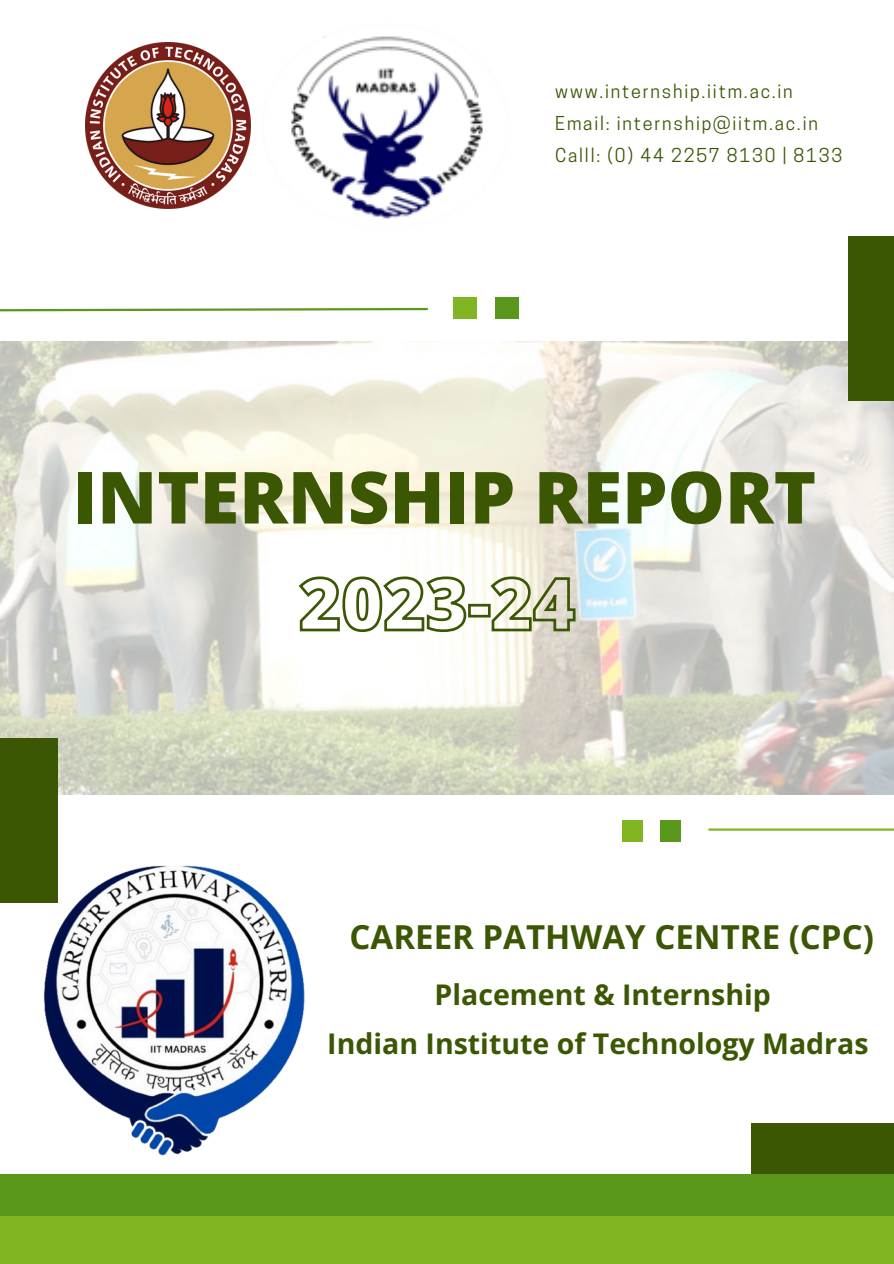
<style>
.page{position:relative;width:894px;height:1264px;background:#fff}
.page>*{position:absolute;margin:0;border:0;box-sizing:border-box;transform-origin:0 0}
.t1{font:800 72px "Open Sans";color:#3b5704}
.t2{font:700 33px "Open Sans";color:#3b5704}
.t3{font:700 28.5px "Open Sans";color:#3b5704}
.t4{font:18px "Cooper Hewitt";letter-spacing:.1em;color:#3b5704}
</style>
<div class="page">
<div style="left:750px;top:1123px;width:143px;height:140px;background:#3b5704"></div>
<div style="left:0;top:1208px;width:893px;height:55px;background:#81b622"></div>
<div style="left:0;top:1174px;width:893px;height:41px;background:#59981a"></div>
<hr style="left:708px;top:828px;width:185px;height:2px;background:#81b622">
<svg style="left:0;top:307px;width:428px;height:5px"></svg>
<div style="left:495px;top:297px;width:24px;height:21px;background:#59981a"></div>
<div style="left:453px;top:297px;width:23px;height:21px;background:#81b622"></div>
<div style="left:622px;top:820px;width:20px;height:21px;background:#81b622"></div>
<div style="left:659px;top:820px;width:21px;height:21px;background:#59981a"></div>
<img style="left:0;top:341px;width:893px;height:453px">
<div style="left:848px;top:236px;width:45px;height:164px;background:#3b5704"></div>
<div style="left:0;top:738px;width:58px;height:164px;background:#3b5704"></div>
<img style="left:291px;top:36px;width:192px;height:183px">
<img style="left:85px;top:43px;width:165px;height:165px">
<img style="left:24px;top:865px;width:281px;height:291px">
<svg style="left:297px;top:575px;width:279px;height:58px"></svg>
<p class="t4" style="left:555px;top:84px;width:239px">www.internship.iitm.ac.in</p>
<h2 class="t4" style="left:555px;top:116px;width:264px">Email: internship@iitm.ac.in</h2>
<h3 class="t4" style="left:555px;top:149px;width:288px">Calll: (0) 44 2257 8130 | 8133</h3>
<p class="t1" style="left:72px;top:446px;width:745px">INTERNSHIP REPORT</p>
<p class="t2" style="left:349px;top:913px;width:525px">CAREER PATHWAY CENTRE (CPC)</p>
<h1 class="t3" style="left:434px;top:974px;width:337px">Placement &amp; Internship</h1>
<p class="t3" style="left:327px;top:1023px;width:542px">Indian Institute of Technology Madras</p>
</div>
